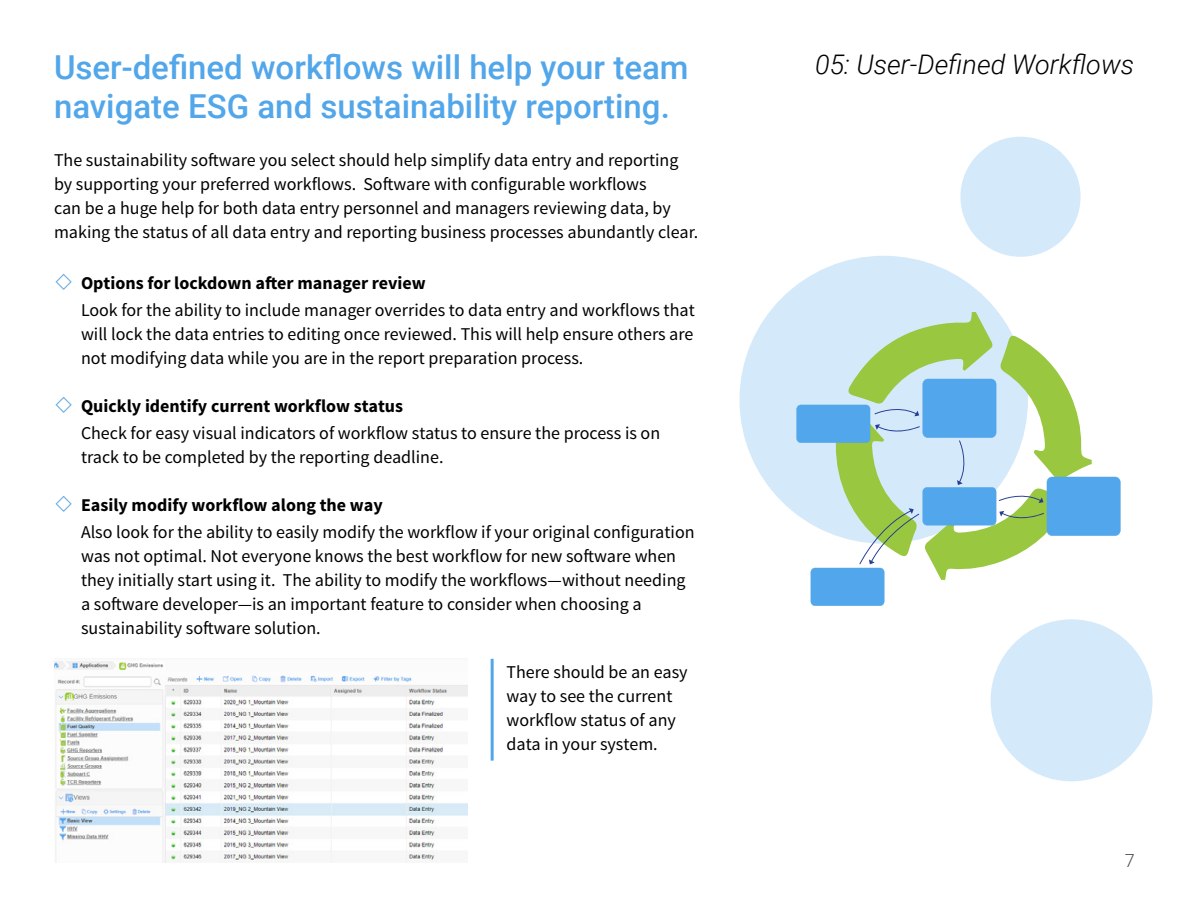
<style>
.page{position:relative;width:1188px;height:918px;background:#fff}
.page>*{position:absolute;margin:0;border:0;box-sizing:border-box;transform-origin:0 0}
.t1{font:500 33px/39px "Roboto";color:#52a6ea}
.t2{font:italic 300 27px "Roboto";color:#000}
.t3{font:18px/24px "Source Sans Pro";color:#000}
.t4{font:700 18px "Source Sans Pro";color:#000}
.t5{font:300 18px "Roboto";color:#4d4d4f}
</style>
<div class="page">
<div style="left:739px;top:256px;width:289px;height:288px;background:#d4e9fa;border-radius:50%"></div>
<div style="left:991px;top:619px;width:162px;height:162px;background:#d4e9fa;border-radius:50%"></div>
<div style="left:960px;top:137px;width:121px;height:120px;background:#d4e9fa;border-radius:50%"></div>
<img style="left:54px;top:659px;width:414px;height:203px">
<hr style="left:491px;top:659px;width:3px;height:102px;background:#52a6ea">
<svg style="left:797px;top:312px;width:324px;height:294px"></svg>
<h1 class="t1" style="left:54px;top:46px;width:636px">User-defined workflows will help your team navigate ESG and sustainability reporting.</h1>
<p class="t3" style="left:54px;top:148px;width:646px">The sustainability software you select should help simplify data entry and reporting by supporting your preferred workflows. Software with configurable workflows<br>can be a huge help for both data entry personnel and managers reviewing data, by making the status of all data entry and reporting business processes abundantly clear.</p>
<p class="t4" style="left:81px;top:271px;width:346px">Options for lockdown after manager review</p>
<p class="t3" style="left:81px;top:298px;width:615px;text-align:justify">Look for the ability to include manager overrides to data entry and workflows that will lock the data entries to editing once reviewed. This will help ensure others are not modifying data while you are in the report preparation process.</p>
<p class="t4" style="left:81px;top:394px;width:324px">Quickly identify current workflow status</p>
<p class="t3" style="left:81px;top:421px;width:581px">Check for easy visual indicators of workflow status to ensure the process is on track to be completed by the reporting deadline.</p>
<p class="t4" style="left:81px;top:493px;width:303px">Easily modify workflow along the way</p>
<p class="t3" style="left:81px;top:520px;width:615px">Also look for the ability to easily modify the workflow if your original configuration was not optimal. Not everyone knows the best workflow for new software when they initially start using it. The ability to modify the workflows—without needing a software developer—is an important feature to consider when choosing a sustainability software solution.</p>
<p class="t3" style="left:507px;top:661px;width:183px">There should be an easy way to see the current workflow status of any data in your system.</p>
<h2 class="t2" style="left:815px;top:46px;width:321px">05: User-Defined Workflows</h2>
<p class="t5" style="left:1125px;top:848px;width:11px">7</p>
</div>
